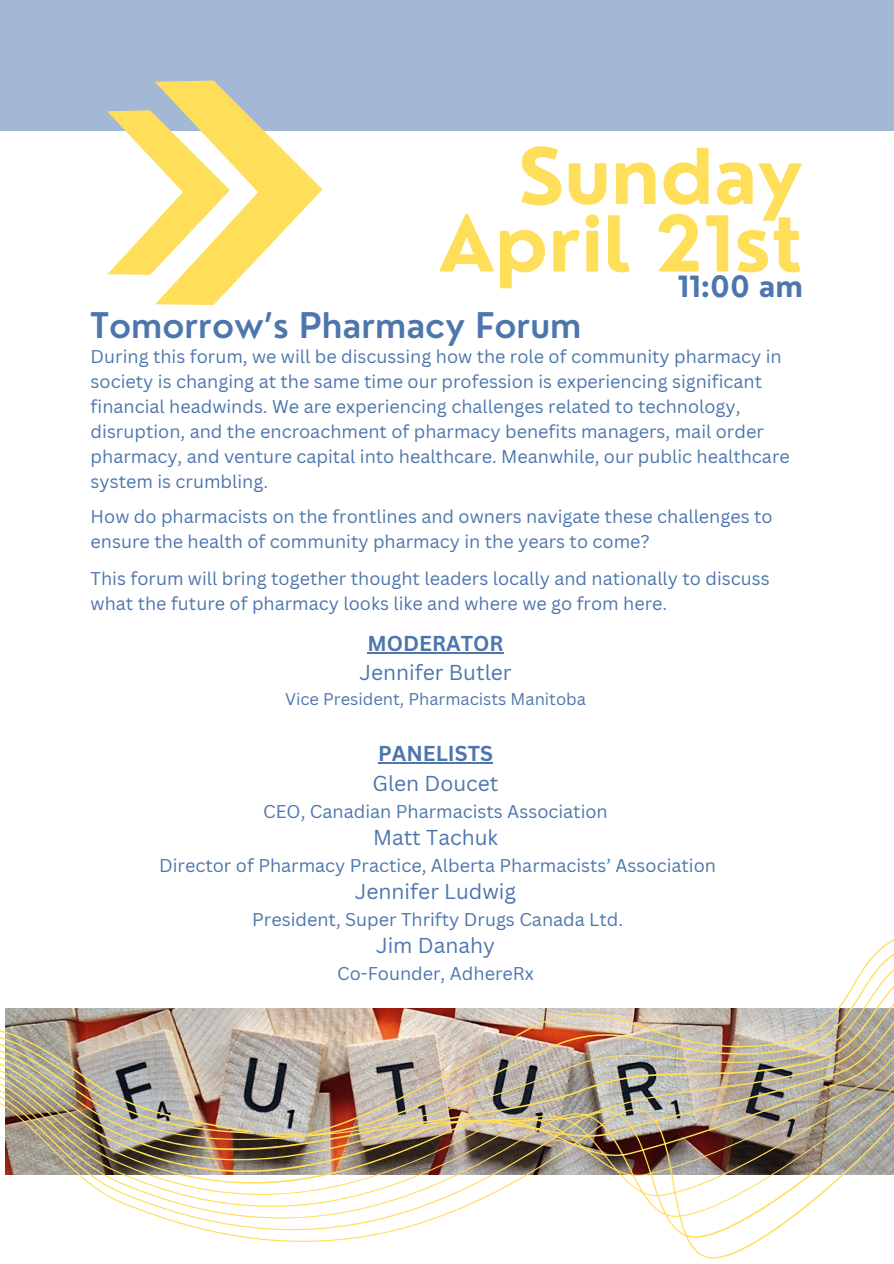
<style>
.page{position:relative;width:894px;height:1264px;background:#fff}
.page>*{position:absolute;margin:0;border:0;box-sizing:border-box;transform-origin:0 0}
.t1{font:700 75px/67.5px "Nourd";color:#ffde59;text-align:right}
.t2{font:600 34.5px "Nourd";color:#4d76ad}
.t3{font:700 28.5px "Nourd";color:#4d76ad}
.t4{font:21px "Canva Sans";color:#4d76ad}
.t5{font:700 21px "Canva Sans";color:#4d76ad}
.t6{font:18px/25px "Canva Sans";color:#4d76ad}
.t7{font:16.5px "Canva Sans";color:#4d76ad}
</style>
<div class="page">
<div style="left:0;top:0;width:893px;height:131px;background:#a2b8d4"></div>
<svg style="left:107px;top:81px;width:215px;height:223px"></svg>
<img style="left:0;top:940px;width:893px;height:318px">
<hr style="left:367px;top:652px;width:136px;height:1px;background:#4d76ad">
<hr style="left:378px;top:762px;width:115px;height:1px;background:#4d76ad">
<h3 class="t1" style="left:438px;top:142px;width:366px">Sunday<br>April 21st</h3>
<h2 class="t3" style="left:677px;top:269px;width:127px">11:00 am</h2>
<h1 class="t2" style="left:91px;top:304px;width:492px">Tomorrow’s Pharmacy Forum</h1>
<p class="t6" style="left:91px;top:343px;width:700px">During this forum, we will be discussing how the role of community pharmacy in society is changing at the same time our profession is experiencing significant financial headwinds. We are experiencing challenges related to technology, disruption, and the encroachment of pharmacy benefits managers, mail order pharmacy, and venture capital into healthcare. Meanwhile, our public healthcare system is crumbling.</p>
<p class="t6" style="left:91px;top:503px;width:683px">How do pharmacists on the frontlines and owners navigate these challenges to ensure the health of community pharmacy in the years to come?</p>
<p class="t6" style="left:91px;top:566px;width:680px">This forum will bring together thought leaders locally and nationally to discuss what the future of pharmacy looks like and where we go from here.</p>
<p class="t5" style="left:367px;top:628px;width:137px">MODERATOR</p>
<p class="t4" style="left:359px;top:658px;width:154px">Jennifer Butler</p>
<p class="t7" style="left:285px;top:687px;width:302px">Vice President, Pharmacists Manitoba</p>
<p class="t5" style="left:378px;top:739px;width:116px">PANELISTS</p>
<p class="t4" style="left:372px;top:768px;width:127px">Glen Doucet</p>
<p class="t6" style="left:263px;top:798px;width:346px">CEO, Canadian Pharmacists Association</p>
<p class="t4" style="left:373px;top:822px;width:126px">Matt Tachuk</p>
<p class="t6" style="left:159px;top:852px;width:558px">Director of Pharmacy Practice, Alberta Pharmacists’ Association</p>
<p class="t4" style="left:355px;top:876px;width:163px">Jennifer Ludwig</p>
<p class="t6" style="left:252px;top:906px;width:372px">President, Super Thrifty Drugs Canada Ltd.</p>
<p class="t4" style="left:376px;top:930px;width:120px">Jim Danahy</p>
<p class="t6" style="left:337px;top:960px;width:198px">Co-Founder, AdhereRx</p>
</div>
